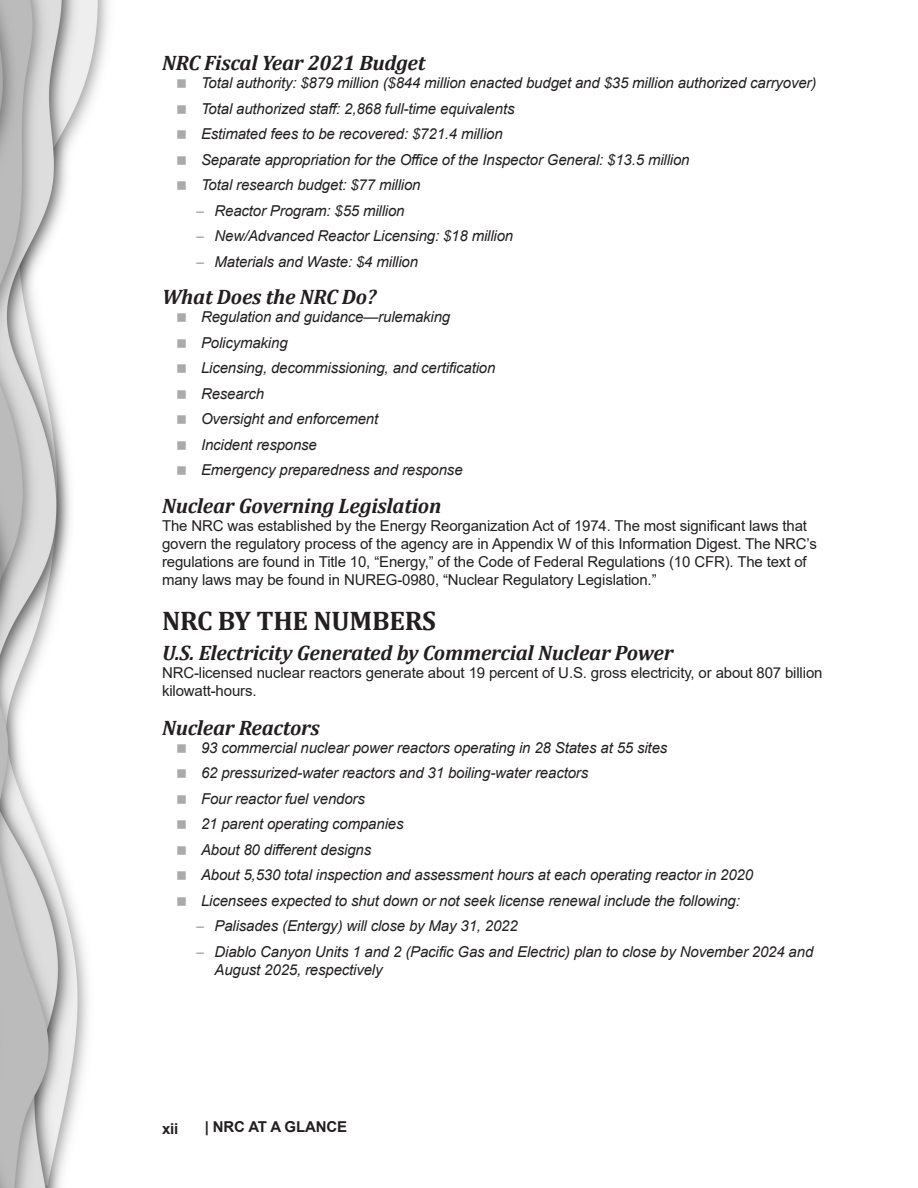
<style>
.page{position:relative;width:918px;height:1188px;background:#fff}
.page>*{position:absolute;margin:0;border:0;box-sizing:border-box;transform-origin:0 0}
.Header_1{font:700 27px "Cambria";letter-spacing:-.01em;color:#231f20}
.Heading_2_Glance{font:italic 700 21px "Cambria";letter-spacing:-.01em;color:#231f20}
.t1{font:italic 15px/18px "Arial";letter-spacing:-.01em;color:#231f20}
.ATAGLANCE_-_body_tex{font:15px/18px "Arial";letter-spacing:-.01em;color:#231f20}
.t2{font:700 15px "Arial";letter-spacing:-.01em;color:#231f20}
.s1{font-weight:900;font-style:normal;color:#aaa}
</style>
<div class="page">
<img style="left:0;top:0;width:108px;height:1188px">
<p class="Heading_2_Glance" style="left:162px;top:48px;width:265px">NRC Fiscal Year 2021 Budget</p>
<p class="t1" style="left:201px;top:74px;width:617px">Total authority: $879 million ($844 million enacted budget and $35 million authorized carryover)</p>
<p class="t1" style="left:201px;top:100px;width:315px">Total authorized staff: 2,868 full-time equivalents</p>
<p class="t1" style="left:201px;top:125px;width:303px">Estimated fees to be recovered: $721.4 million</p>
<p class="t1" style="left:201px;top:151px;width:490px">Separate appropriation for the Office of the Inspector General: $13.5 million</p>
<p class="t1" style="left:201px;top:176px;width:221px">Total research budget: $77 million</p>
<p class="t1" style="left:196px;top:202px;width:210px"><span class="s1">–</span> Reactor Program: $55 million</p>
<p class="t1" style="left:196px;top:227px;width:318px"><span class="s1">–</span> New/Advanced Reactor Licensing: $18 million</p>
<p class="t1" style="left:196px;top:253px;width:223px"><span class="s1">–</span> Materials and Waste: $4 million</p>
<p class="Heading_2_Glance" style="left:162px;top:282px;width:216px">What Does the NRC Do?</p>
<p class="t1" style="left:201px;top:308px;width:251px">Regulation and guidance—rulemaking</p>
<p class="t1" style="left:201px;top:334px;width:88px">Policymaking</p>
<p class="t1" style="left:201px;top:359px;width:296px">Licensing, decommissioning, and certification</p>
<p class="t1" style="left:201px;top:385px;width:65px">Research</p>
<p class="t1" style="left:201px;top:410px;width:179px">Oversight and enforcement</p>
<p class="t1" style="left:201px;top:436px;width:117px">Incident response</p>
<p class="t1" style="left:201px;top:461px;width:263px">Emergency preparedness and response</p>
<p class="Heading_2_Glance" style="left:162px;top:491px;width:281px">Nuclear Governing Legislation</p>
<p class="ATAGLANCE_-_body_tex" style="left:162px;top:516px;width:657px">The NRC was established by the Energy Reorganization Act of 1974. The most significant laws that govern the regulatory process of the agency are in Appendix W of this Information Digest. The NRC’s regulations are found in Title 10, “Energy,” of the Code of Federal Regulations (10 CFR). The text of many laws may be found in NUREG-0980, “Nuclear Regulatory Legislation.”</p>
<p class="Header_1" style="left:162px;top:602px;width:276px">NRC BY THE NUMBERS</p>
<p class="Heading_2_Glance" style="left:162px;top:638px;width:513px">U.S. Electricity Generated by Commercial Nuclear Power</p>
<p class="ATAGLANCE_-_body_tex" style="left:162px;top:663px;width:662px">NRC-licensed nuclear reactors generate about 19 percent of U.S. gross electricity, or about 807 billion kilowatt-hours.</p>
<p class="Heading_2_Glance" style="left:162px;top:713px;width:159px">Nuclear Reactors</p>
<p class="t1" style="left:201px;top:739px;width:468px">93 commercial nuclear power reactors operating in 28 States at 55 sites</p>
<p class="t1" style="left:201px;top:764px;width:389px">62 pressurized-water reactors and 31 boiling-water reactors</p>
<p class="t1" style="left:201px;top:790px;width:165px">Four reactor fuel vendors</p>
<p class="t1" style="left:201px;top:815px;width:204px">21 parent operating companies</p>
<p class="t1" style="left:201px;top:841px;width:172px">About 80 different designs</p>
<p class="t1" style="left:201px;top:866px;width:554px">About 5,530 total inspection and assessment hours at each operating reactor in 2020</p>
<p class="t1" style="left:201px;top:892px;width:540px">Licensees expected to shut down or not seek license renewal include the following:</p>
<p class="t1" style="left:196px;top:917px;width:323px"><span class="s1">–</span> Palisades (Entergy) will close by May 31, 2022</p>
<p class="t1" style="left:214px;top:943px;width:600px;text-indent:-18px"><span class="s1">–</span> Diablo Canyon Units 1 and 2 (Pacific Gas and Electric) plan to close by November 2024 and<br>August 2025, respectively</p>
<p class="t2" style="left:162px;top:1118px;width:18px">xii</p>
<p class="t2" style="left:205px;top:1116px;width:144px">| NRC AT A GLANCE</p>
</div>
